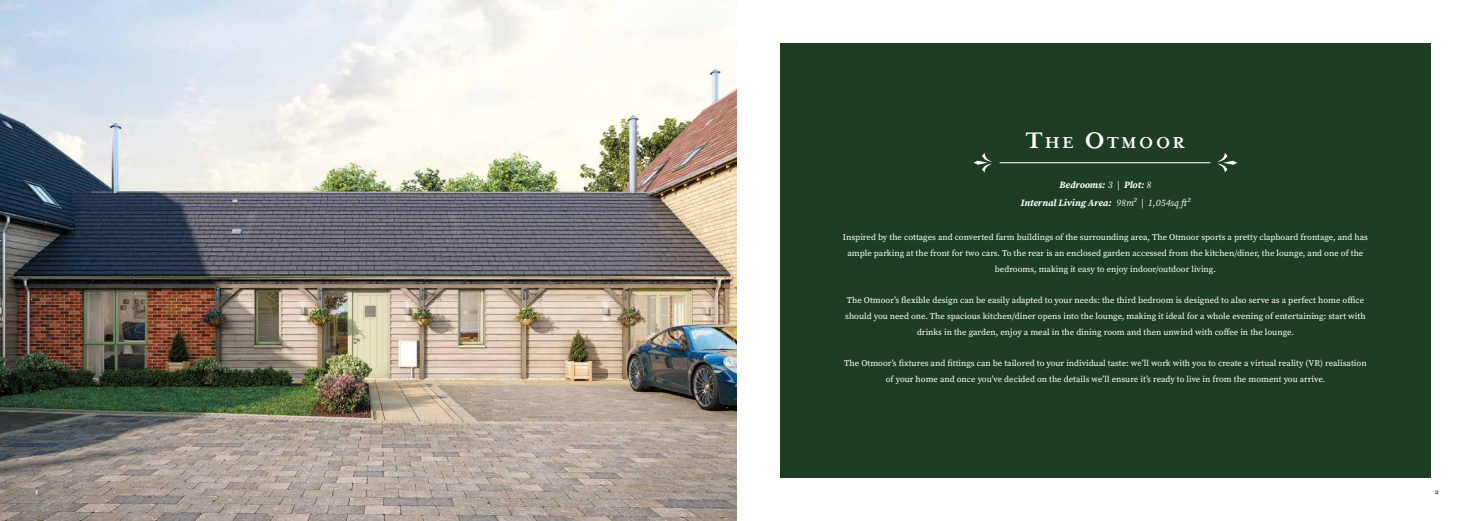
<style>
.page{position:relative;width:1474px;height:521px;background:#fff}
.page>*{position:absolute;margin:0;border:0;box-sizing:border-box;transform-origin:0 0}
.t1{font:700 18.29px "Mrs Eaves";color:#fff}
.t2{font:italic 9.62px/17.5px "Source Serif Variable";color:#fff;text-align:center}
.t3{font:8.75px/15.8px "Source Serif Variable";color:#fff;text-align:center}
.t4{font:700 7.88px "Mrs Eaves";color:#fff}
.t5{font:700 7.88px "Mrs Eaves";color:#1d3e23}
.s1{font-size:26.16px}
</style>
<div class="page">
<img style="left:0;top:0;width:737px;height:521px">
<div style="left:780px;top:43px;width:650px;height:434px;background:#1d3e23"></div>
<svg style="left:1217px;top:153px;width:20px;height:20px"></svg>
<hr style="left:999px;top:162px;width:211px;height:1px;background:#fff">
<svg style="left:973px;top:153px;width:19px;height:20px"></svg>
<h1 class="t1" style="left:1025px;top:132px;width:161px"><span class="s1">T</span>HE <span class="s1">O</span>TMOOR</h1>
<p class="t2" style="left:1020px;top:176px;width:170px">Bedrooms: 3 | Plot: 8<br>Internal Living Area: 98m² | 1,054sq ft²</p>
<p class="t3" style="left:843px;top:230px;width:526px">Inspired by the cottages and converted farm buildings of the surrounding area, The Otmoor sports a pretty clapboard frontage, and has ample parking at the front for two cars. To the rear is an enclosed garden accessed from the kitchen/diner, the lounge, and one of the bedrooms, making it easy to enjoy indoor/outdoor living.</p>
<p class="t3" style="left:845px;top:293px;width:522px">The Otmoor’s flexible design can be easily adapted to your needs: the third bedroom is designed to also serve as a perfect home office should you need one. The spacious kitchen/diner opens into the lounge, making it ideal for a whole evening of entertaining: start with drinks in the garden, enjoy a meal in the dining room and then unwind with coffee in the lounge.</p>
<p class="t3" style="left:844px;top:356px;width:524px">The Otmoor’s fixtures and fittings can be tailored to your individual taste: we’ll work with you to create a virtual reality (VR) realisation of your home and once you’ve decided on the details we’ll ensure it’s ready to live in from the moment you arrive.</p>
<p class="t4" style="left:35px;top:487px;width:5px">1</p>
<p class="t5" style="left:1434px;top:487px;width:6px">2</p>
</div>
